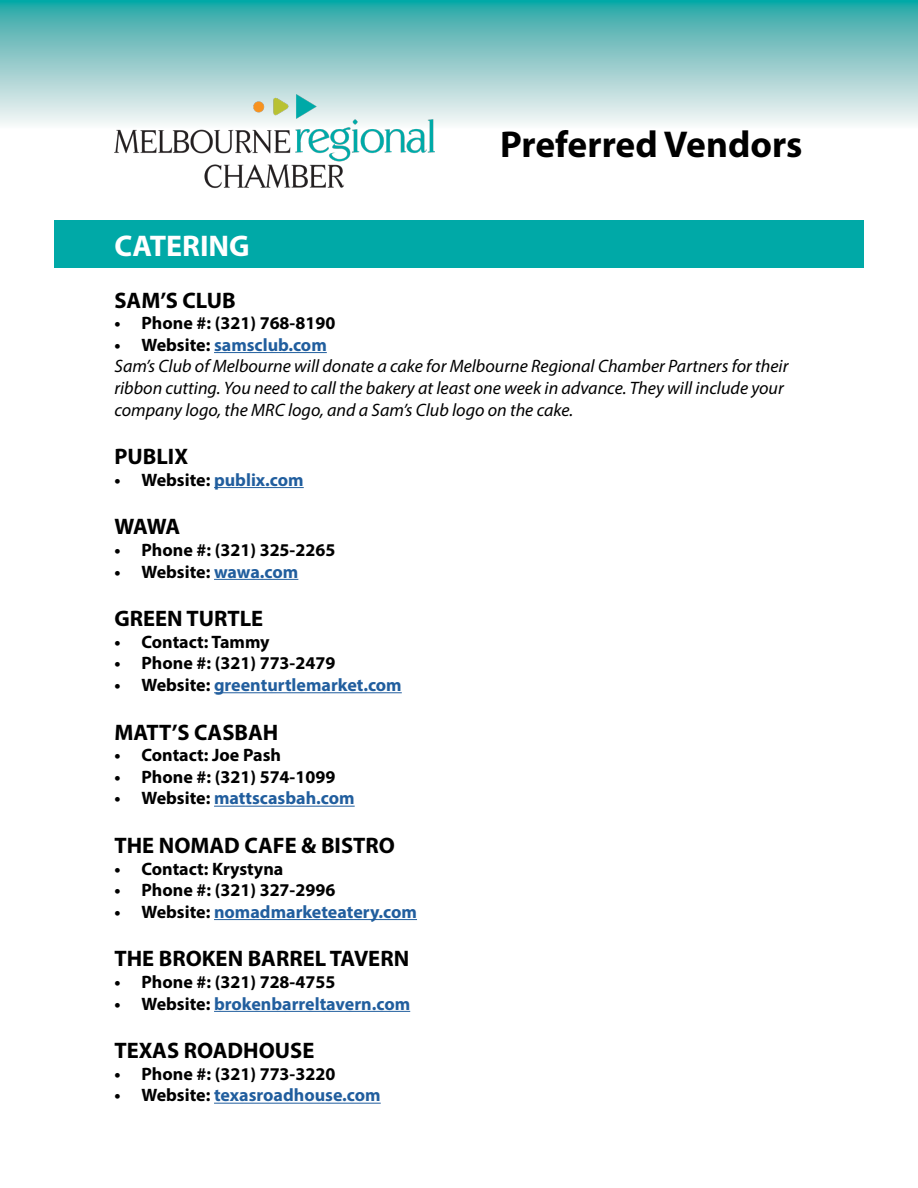
<style>
.page{position:relative;width:918px;height:1188px;background:#fff}
.page>*{position:absolute;margin:0;border:0;box-sizing:border-box;transform-origin:0 0}
.t1{font:700 37.5px "Myriad Pro";color:#000}
.t2{font:700 30px "Myriad Pro";color:#fff}
.t3{font:700 22.5px "Myriad Pro";color:#000}
.t4{font:italic 18px/21.6px "Myriad Pro";color:#000}
.t5{font:700 18px "Myriad Pro";color:#000}
.t6{font:700 18px "Myriad Pro";color:#215e9e}
.s1{font-weight:700;font-style:normal}
.s2{font-weight:700;font-style:normal;color:#215e9e}
.s3{color:#000}
.s4{color:#215e9e}
</style>
<div class="page">
<svg style="left:1px;top:1px;width:916px;height:123px;background:#8ac9c9"></svg>
<img style="left:114px;top:95px;width:320px;height:94px">
<div style="left:54px;top:220px;width:810px;height:48px;background:#00a9a7"></div>
<hr style="left:214px;top:352px;width:113px;height:1px;background:#215e9e">
<hr style="left:214px;top:487px;width:90px;height:1px;background:#215e9e">
<hr style="left:214px;top:579px;width:84px;height:1px;background:#215e9e">
<hr style="left:214px;top:692px;width:188px;height:1px;background:#215e9e">
<hr style="left:214px;top:806px;width:141px;height:1px;background:#215e9e">
<hr style="left:214px;top:919px;width:203px;height:1px;background:#215e9e">
<hr style="left:214px;top:1011px;width:196px;height:1px;background:#215e9e">
<hr style="left:214px;top:1103px;width:167px;height:1px;background:#215e9e">
<h2 class="t2" style="left:114px;top:226px;width:137px">CATERING</h2>
<h1 class="t1" style="left:500px;top:120px;width:304px">Preferred Vendors</h1>
<p class="t3" style="left:114px;top:285px;width:123px">SAM’S CLUB</p>
<p class="t5" style="left:114px;top:311px;width:222px">• Phone #: (321) 768-8190</p>
<p class="t4" style="left:114px;top:334px;width:675px"><span class="s1">• Website:</span> <span class="s2">samsclub.com<br></span>Sam’s Club of Melbourne will donate a cake for Melbourne Regional Chamber Partners for their ribbon cutting. You need to call the bakery at least one week in advance. They will include your company logo, the MRC logo, and a Sam’s Club logo on the cake.</p>
<p class="t3" style="left:114px;top:442px;width:75px">PUBLIX</p>
<p class="t6" style="left:114px;top:468px;width:191px"><span class="s3">• Website:</span> publix.com</p>
<p class="t3" style="left:114px;top:512px;width:67px">WAWA</p>
<p class="t5" style="left:114px;top:538px;width:222px">• Phone #: (321) 325-2265</p>
<p class="t5" style="left:114px;top:560px;width:185px">• Website: <span class="s4">wawa.com</span></p>
<p class="t3" style="left:114px;top:604px;width:150px">GREEN TURTLE</p>
<p class="t5" style="left:114px;top:630px;width:157px">• Contact: Tammy</p>
<p class="t5" style="left:114px;top:652px;width:222px">• Phone #: (321) 773-2479</p>
<p class="t6" style="left:114px;top:673px;width:289px"><span class="s3">• Website:</span> greenturtlemarket.com</p>
<p class="t3" style="left:114px;top:717px;width:165px">MATT’S CASBAH</p>
<p class="t5" style="left:114px;top:743px;width:168px">• Contact: Joe Pash</p>
<p class="t5" style="left:114px;top:765px;width:222px">• Phone #: (321) 574-1099</p>
<p class="t6" style="left:114px;top:787px;width:242px"><span class="s3">• Website:</span> mattscasbah.com</p>
<p class="t3" style="left:114px;top:831px;width:282px">THE NOMAD CAFE &amp; BISTRO</p>
<p class="t5" style="left:114px;top:857px;width:170px">• Contact: Krystyna</p>
<p class="t5" style="left:114px;top:878px;width:222px">• Phone #: (321) 327-2996</p>
<p class="t6" style="left:114px;top:900px;width:304px"><span class="s3">• Website:</span> nomadmarketeatery.com</p>
<p class="t3" style="left:114px;top:944px;width:296px">THE BROKEN BARREL TAVERN</p>
<p class="t5" style="left:114px;top:970px;width:222px">• Phone #: (321) 728-4755</p>
<p class="t6" style="left:114px;top:992px;width:297px"><span class="s3">• Website:</span> brokenbarreltavern.com</p>
<p class="t3" style="left:114px;top:1036px;width:201px">TEXAS ROADHOUSE</p>
<p class="t5" style="left:114px;top:1062px;width:222px">• Phone #: (321) 773-3220</p>
<p class="t6" style="left:114px;top:1084px;width:268px"><span class="s3">• Website:</span> texasroadhouse.com</p>
</div>
